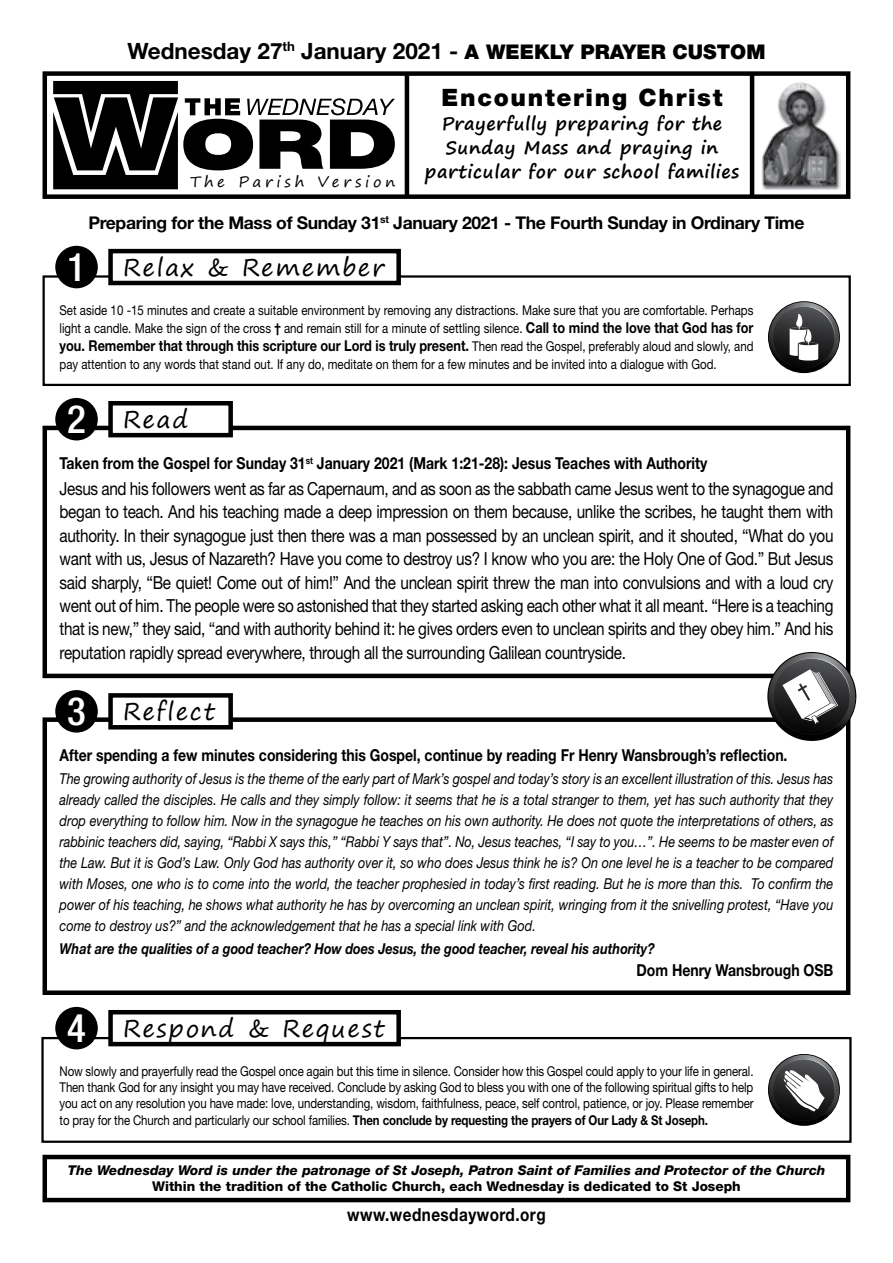
<style>
.page{position:relative;width:893px;height:1263px;background:#fff}
.page>*{position:absolute;margin:0;border:0;box-sizing:border-box;transform-origin:0 0}
.t1{font:24px "Segoe Print";letter-spacing:.07em;color:#000}
.t2{font:900 24px "Helvetica Neue LT Std";letter-spacing:.07em;color:#000}
.t3{font:700 22.5px "Helvetica Neue LT Std";color:#000}
.t4{font:18px/23.4px "Helvetica Neue LT Std";letter-spacing:-.02em;color:#000;text-align:justify;scale:.85 1}
.t5{font:700 18px/24px "Segoe Print";letter-spacing:.03em;color:#000;text-align:center}
.t6{font:700 18px "Helvetica Neue LT Std";letter-spacing:.03em;color:#000;scale:.85 1}
.t7{font:700 17.55px "Helvetica Neue LT Std";letter-spacing:-.02em;color:#000}
.t8{font:700 16.5px "Helvetica Neue LT Std";color:#000;scale:.85 1}
.t9{font:italic 15px/21px "Helvetica Neue LT Std";color:#000;text-align:justify;scale:.85 1}
.t10{font:700 15px "Helvetica Neue LT Std";color:#000;scale:.85 1}
.t11{font:italic 700 15px "Helvetica Neue LT Std";color:#000;scale:.85 1}
.t12{font:15px "Segoe Print";letter-spacing:.25em;color:#000}
.t13{font:13.5px/16.2px "Helvetica Neue LT Std";color:#000;text-align:justify;scale:.85 1}
.t14{font:italic 800 13.5px "Helvetica Neue LT Std";color:#000}
.t15{font:800 13.5px "Helvetica Neue LT Std";color:#000}
.s1{font-weight:900;font-size:20.25px}
.s2{font-family:"Helvetica Neue LT Std";font-weight:500;font-stretch:condensed;font-size:39px;color:#fff}
.s3{font-weight:700}
.s4{font-weight:700;font-size:15px}
.s5{font-weight:400;font-size:13.5px}
</style>
<div class="page">
<div style="left:41px;top:1037px;width:811px;height:106px;border:2px solid #000"></div>
<div style="left:111px;top:1012px;width:288px;height:32px;background:#fff"></div>
<div style="left:108px;top:1010px;width:293px;height:36px;border:4px solid #000"></div>
<div style="left:55px;top:1007px;width:43px;height:42px;background:#000;border-radius:50%"></div>
<div style="left:43px;top:717px;width:807px;height:278px;border:4px solid #000"></div>
<div style="left:111px;top:695px;width:120px;height:32px;background:#fff"></div>
<div style="left:108px;top:693px;width:125px;height:36px;border:4px solid #000"></div>
<div style="left:55px;top:690px;width:43px;height:43px;background:#000;border-radius:50%"></div>
<div style="left:43px;top:426px;width:807px;height:252px;border:4px solid #000"></div>
<div style="left:111px;top:403px;width:120px;height:32px;background:#fff"></div>
<div style="left:108px;top:401px;width:125px;height:36px;border:4px solid #000"></div>
<div style="left:55px;top:398px;width:43px;height:42px;background:#000;border-radius:50%"></div>
<div style="left:43px;top:1155px;width:807px;height:47px;border:4px solid #000"></div>
<div style="left:43px;top:275px;width:808px;height:111px;border:2px solid #000"></div>
<div style="left:111px;top:251px;width:288px;height:32px;background:#fff"></div>
<div style="left:108px;top:249px;width:293px;height:36px;border:4px solid #000"></div>
<div style="left:55px;top:246px;width:43px;height:42px;background:#000;border-radius:50%"></div>
<img style="left:761px;top:82px;width:79px;height:108px">
<div style="left:43px;top:71px;width:807px;height:128px;border:4px solid #000"></div>
<hr style="left:405px;top:74px;width:4px;height:123px;background:#000">
<hr style="left:750px;top:74px;width:4px;height:123px;background:#000">
<svg style="left:53px;top:81px;width:342px;height:108px"></svg>
<svg style="left:768px;top:653px;width:87px;height:87px"></svg>
<svg style="left:773px;top:658px;width:82px;height:82px"></svg>
<svg style="left:769px;top:302px;width:70px;height:70px"></svg>
<svg style="left:773px;top:306px;width:66px;height:66px"></svg>
<svg style="left:769px;top:1055px;width:70px;height:70px"></svg>
<svg style="left:773px;top:1059px;width:66px;height:66px"></svg>
<h2 class="t3" style="left:127px;top:37px;width:639px">Wednesday 27<sup>th</sup> January 2021 - <span class="s1">A WEEKLY PRAYER CUSTOM</span></h2>
<p class="t12" style="left:190px;top:168px;width:207px">The Parish Version</p>
<h1 class="t2" style="left:442px;top:83px;width:282px">Encountering Christ</h1>
<p class="t5" style="left:425px;top:111px;width:316px">Prayerfully preparing for the<br>Sunday Mass and praying in particular for our school families</p>
<p class="t7" style="left:88px;top:211px;width:718px">Preparing for the Mass of Sunday 31<sup>st</sup> January 2021 - The Fourth Sunday in Ordinary Time</p>
<h1 class="t1" style="left:67px;top:246px;width:319px"><span class="s2">1</span> Relax &amp; Remember</h1>
<p class="t13" style="left:60px;top:301px;width:818px;line-height:18px">Set aside 10 -15 minutes and create a suitable environment by removing any distractions. Make sure that you are comfortable. Perhaps light a candle. Make the sign of the cross <span class="s3">†</span> and remain still for a minute of settling silence. <span class="s4">Call to mind the love that God has for</span></p>
<p class="t10" style="left:60px;top:336px;width:818px">you. Remember that through this scripture our Lord is truly present. <span class="s5">Then read the Gospel, preferably aloud and slowly, and</span></p>
<p class="t13" style="left:60px;top:356px;width:775px">pay attention to any words that stand out. If any do, meditate on them for a few minutes and be invited into a dialogue with God.</p>
<h1 class="t1" style="left:67px;top:398px;width:123px"><span class="s2">2</span> Read</h1>
<p class="t8" style="left:60px;top:453px;width:764px">Taken from the Gospel for Sunday 31<sup>st</sup> January 2021 (Mark 1:21-28): Jesus Teaches with Authority</p>
<p class="t4" style="left:60px;top:476px;width:912px">Jesus and his followers went as far as Capernaum, and as soon as the sabbath came Jesus went to the synagogue and began to teach. And his teaching made a deep impression on them because, unlike the scribes, he taught them with authority. In their synagogue just then there was a man possessed by an unclean spirit, and it shouted, “What do you want with us, Jesus of Nazareth? Have you come to destroy us? I know who you are: the Holy One of God.” But Jesus said sharply, “Be quiet! Come out of him!” And the unclean spirit threw the man into convulsions and with a loud cry went out of him. The people were so astonished that they started asking each other what it all meant. “Here is a teaching that is new,” they said, “and with authority behind it: he gives orders even to unclean spirits and they obey him.” And his reputation rapidly spread everywhere, through all the surrounding Galilean countryside.</p>
<h1 class="t1" style="left:67px;top:690px;width:149px"><span class="s2">3</span> Reflect</h1>
<p class="t8" style="left:60px;top:745px;width:858px">After spending a few minutes considering this Gospel, continue by reading Fr Henry Wansbrough’s reflection.</p>
<p class="t9" style="left:60px;top:768px;width:912px">The growing authority of Jesus is the theme of the early part of Mark’s gospel and today’s story is an excellent illustration of this. Jesus has already called the disciples. He calls and they simply follow: it seems that he is a total stranger to them, yet has such authority that they drop everything to follow him. Now in the synagogue he teaches on his own authority. He does not quote the interpretations of others, as rabbinic teachers did, saying, “Rabbi X says this,” “Rabbi Y says that”. No, Jesus teaches, “I say to you…”. He seems to be master even of the Law. But it is God’s Law. Only God has authority over it, so who does Jesus think he is? On one level he is a teacher to be compared with Moses, one who is to come into the world, the teacher prophesied in today’s first reading. But he is more than this. To confirm the power of his teaching, he shows what authority he has by overcoming an unclean spirit, wringing from it the snivelling protest, “Have you come to destroy us?” and the acknowledgement that he has a special link with God.</p>
<p class="t11" style="left:60px;top:939px;width:702px">What are the qualities of a good teacher? How does Jesus, the good teacher, reveal his authority?</p>
<p class="t8" style="left:636px;top:960px;width:233px">Dom Henry Wansbrough OSB</p>
<h1 class="t1" style="left:67px;top:1007px;width:319px"><span class="s2">4</span> Respond &amp; Request</h1>
<p class="t13" style="left:60px;top:1063px;width:818px">Now slowly and prayerfully read the Gospel once again but this time in silence. Consider how this Gospel could apply to your life in general.<br>Then thank God for any insight you may have received. Conclude by asking God to bless you with one of the following spiritual gifts to help you act on any resolution you have made: love, understanding, wisdom, faithfulness, peace, self control, patience, or joy. Please remember to pray for the Church and particularly our school families. <span class="s3">Then conclude by requesting the prayers of Our Lady &amp; St Joseph.</span></p>
<p class="t14" style="left:68px;top:1162px;width:759px">The Wednesday Word is under the patronage of St Joseph, Patron Saint of Families and Protector of the Church</p>
<p class="t15" style="left:152px;top:1178px;width:590px">Within the tradition of the Catholic Church, each Wednesday is dedicated to St Joseph</p>
<p class="t6" style="left:347px;top:1203px;width:235px">www.wednesdayword.org</p>
</div>
